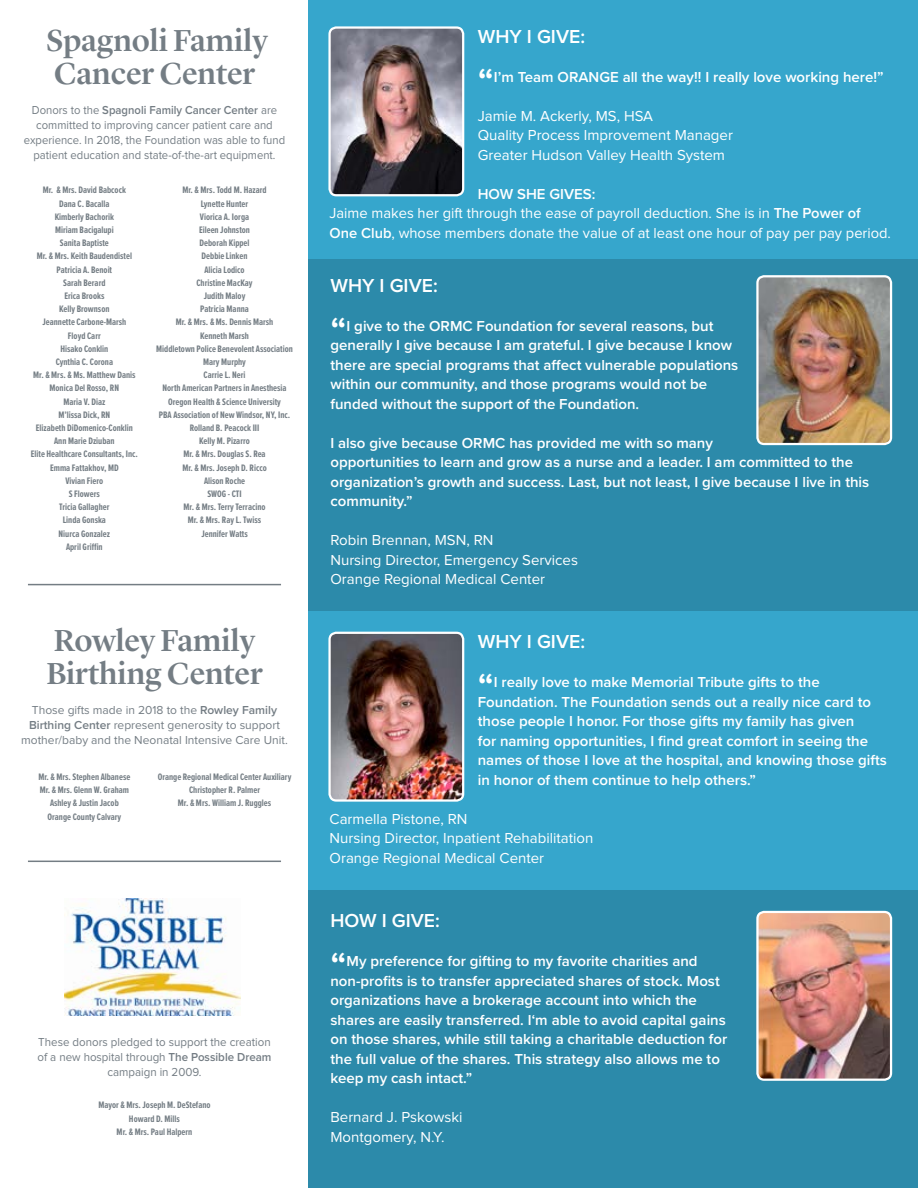
<style>
.page{position:relative;width:918px;height:1188px;background:#fff}
.page>*{position:absolute;margin:0;border:0;box-sizing:border-box;transform-origin:0 0}
.t1{font:600 37.5px "Proxima Nova";color:#fff}
.t2{font:500 31.5px/33px "Lyon Display";color:#747d84}
.t3{font:600 19.5px "Proxima Nova";color:#fff}
.t4{font:600 15px/19.5px "Proxima Nova";color:#fff}
.t5{font:15px/19.5px "Proxima Nova";color:#fff}
.t6{font:12px/15px "Proxima Nova";color:#747d84;text-align:center;scale:.94 1}
.t7{font:12px/15px "Proxima Nova";color:#747d84;text-align:center}
.t8{font:12px/15px "Proxima Nova";color:#747d84;text-align:center;scale:.96 1}
.t9{font:700 9.75px/13.2px "Proxima Nova Ex Cn";color:#747d84;text-align:center}
.s1{font-weight:600}
</style>
<div class="page">
<div style="left:309px;top:0;width:609px;height:1188px;background:#36a6cc"></div>
<div style="left:309px;top:259px;width:609px;height:351px;background:#2c8aaa"></div>
<div style="left:309px;top:891px;width:609px;height:297px;background:#2c8aaa"></div>
<img style="left:64px;top:898px;width:177px;height:117px">
<hr style="left:28px;top:861px;width:253px;height:1px;background:#747d84">
<hr style="left:28px;top:584px;width:253px;height:1px;background:#747d84">
<img style="left:330px;top:28px;width:133px;height:167px">
<div style="left:328px;top:26px;width:136px;height:170px;border:2px solid #fff;border-radius:7px"></div>
<img style="left:758px;top:276px;width:133px;height:168px">
<div style="left:756px;top:275px;width:136px;height:170px;border:2px solid #fff;border-radius:7px"></div>
<img style="left:330px;top:633px;width:133px;height:168px">
<div style="left:328px;top:632px;width:136px;height:170px;border:2px solid #fff;border-radius:7px"></div>
<img style="left:758px;top:912px;width:133px;height:168px">
<div style="left:756px;top:911px;width:136px;height:170px;border:2px solid #fff;border-radius:7px"></div>
<h2 class="t2" style="left:46px;top:21px;width:223px">Spagnoli Family<br>Cancer Center</h2>
<p class="t6" style="left:24px;top:103px;width:280px">Donors to the <span class="s1">Spagnoli Family Cancer Center</span> are committed to improving cancer patient care and experience. In 2018, the Foundation was able to fund patient education and state-of-the-art equipment.</p>
<p class="t9" style="left:31px;top:184px;width:109px">Mr. &amp; Mrs. David Babcock<br>Dana C. Bacalla<br>Kimberly Bachorik<br>Miriam Bacigalupi<br>Sanita Baptiste<br>Mr. &amp; Mrs. Keith Baudendistel<br>Patricia A. Benoit<br>Sarah Berard<br>Erica Brooks<br>Kelly Brownson<br>Jeannette Carbone-Marsh<br>Floyd Carr<br>Hisako Conklin<br>Cynthia C. Corona<br>Mr. &amp; Mrs. &amp; Ms. Matthew Danis<br>Monica Del Rosso, RN<br>Maria V. Diaz<br>M’lissa Dick, RN<br>Elizabeth DiDomenico-Conklin<br>Ann Marie Dziuban<br>Elite Healthcare Consultants, Inc.<br>Emma Fattakhov, MD<br>Vivian Fiero<br>S Flowers<br>Tricia Gallagher<br>Linda Gonska<br>Niurca Gonzalez<br>April Griffin</p>
<p class="t9" style="left:156px;top:184px;width:138px">Mr. &amp; Mrs. Todd M. Hazard<br>Lynette Hunter<br>Viorica A. Iorga<br>Eileen Johnston<br>Deborah Kippel<br>Debbie Linken<br>Alicia Lodico<br>Christine MacKay<br>Judith Maloy<br>Patricia Manna<br>Mr. &amp; Mrs. &amp; Ms. Dennis Marsh<br>Kenneth Marsh<br>Middletown Police Benevolent Association<br>Mary Murphy<br>Carrie L. Neri<br>North American Partners in Anesthesia<br>Oregon Health &amp; Science University<br>PBA Association of New Windsor, NY, Inc.<br>Rolland B. Peacock III<br>Kelly M. Pizarro<br>Mr. &amp; Mrs. Douglas S. Rea<br>Mr. &amp; Mrs. Joseph D. Ricco<br>Alison Roche<br>SWOG - CTI<br>Mr. &amp; Mrs. Terry Terracino<br>Mr. &amp; Mrs. Ray L. Twiss<br>Jennifer Watts</p>
<h2 class="t2" style="left:46px;top:622px;width:218px">Rowley Family<br>Birthing Center</h2>
<p class="t7" style="left:21px;top:703px;width:268px">Those gifts made in 2018 to the <span class="s1">Rowley Family<br>Birthing Center</span> represent generosity to support mother/baby and the Neonatal Intensive Care Unit.</p>
<p class="t9" style="left:38px;top:771px;width:93px">Mr. &amp; Mrs. Stephen Albanese<br>Mr. &amp; Mrs. Glenn W. Graham<br>Ashley &amp; Justin Jacob<br>Orange County Calvary</p>
<p class="t9" style="left:158px;top:771px;width:135px">Orange Regional Medical Center Auxiliary<br>Christopher R. Palmer<br>Mr. &amp; Mrs. William J. Ruggles</p>
<p class="t8" style="left:37px;top:1035px;width:245px">These donors pledged to support the creation of a new hospital through <span class="s1">The Possible Dream </span>campaign in 2009.</p>
<p class="t9" style="left:98px;top:1099px;width:114px">Mayor &amp; Mrs. Joseph M. DeStefano<br>Howard D. Mills<br>Mr. &amp; Mrs. Paul Halpern</p>
<h3 class="t3" style="left:478px;top:25px;width:109px">WHY I GIVE:</h3>
<h1 class="t1" style="left:478px;top:59px;width:18px">“</h1>
<h3 class="t4" style="left:494px;top:68px;width:391px">I’m Team ORANGE all the way!! I really love working here!”</h3>
<h3 class="t5" style="left:478px;top:107px;width:257px">Jamie M. Ackerly, MS, HSA<br>Quality Process Improvement Manager<br>Greater Hudson Valley Health System</h3>
<h3 class="t5" style="left:330px;top:185px;width:563px;text-indent:148px"><span class="s1">HOW SHE GIVES:<br></span>Jaime makes her gift through the ease of payroll deduction. She is in <span class="s1">The Power of<br>One Club</span>, whose members donate the value of at least one hour of pay per pay period.</h3>
<h3 class="t3" style="left:330px;top:274px;width:109px">WHY I GIVE:</h3>
<h1 class="t1" style="left:330px;top:308px;width:18px">“</h1>
<p class="t4" style="left:330px;top:316px;width:409px;text-indent:16px">I give to the ORMC Foundation for several reasons, but generally I give because I am grateful. I give because I know there are special programs that affect vulnerable populations within our community, and those programs would not be funded without the support of the Foundation.</p>
<h3 class="t4" style="left:330px;top:433px;width:540px">I also give because ORMC has provided me with so many<br>opportunities to learn and grow as a nurse and a leader. I am committed to the organization’s growth and success. Last, but not least, I give because I live in this community.”</h3>
<h3 class="t5" style="left:330px;top:531px;width:249px">Robin Brennan, MSN, RN<br>Nursing Director, Emergency Services<br>Orange Regional Medical Center</h3>
<h3 class="t3" style="left:478px;top:630px;width:109px">WHY I GIVE:</h3>
<h1 class="t1" style="left:478px;top:664px;width:18px">“</h1>
<p class="t4" style="left:478px;top:673px;width:411px;text-indent:16px">I really love to make Memorial Tribute gifts to the Foundation. The Foundation sends out a really nice card to those people I honor. For those gifts my family has given<br>for naming opportunities, I find great comfort in seeing the names of those I love at the hospital, and knowing those gifts in honor of them continue to help others.”</p>
<h3 class="t5" style="left:330px;top:810px;width:265px">Carmella Pistone, RN<br>Nursing Director, Inpatient Rehabilitation<br>Orange Regional Medical Center</h3>
<h3 class="t3" style="left:330px;top:909px;width:111px">HOW I GIVE:</h3>
<h1 class="t1" style="left:330px;top:943px;width:18px">“</h1>
<p class="t4" style="left:330px;top:952px;width:398px;text-indent:16px">My preference for gifting to my favorite charities and non-profits is to transfer appreciated shares of stock. Most organizations have a brokerage account into which the shares are easily transferred. I‘m able to avoid capital gains on those shares, while still taking a charitable deduction for the full value of the shares. This strategy also allows me to keep my cash intact.”</p>
<h3 class="t5" style="left:330px;top:1108px;width:134px">Bernard J. Pskowski<br>Montgomery, N.Y.</h3>
</div>
